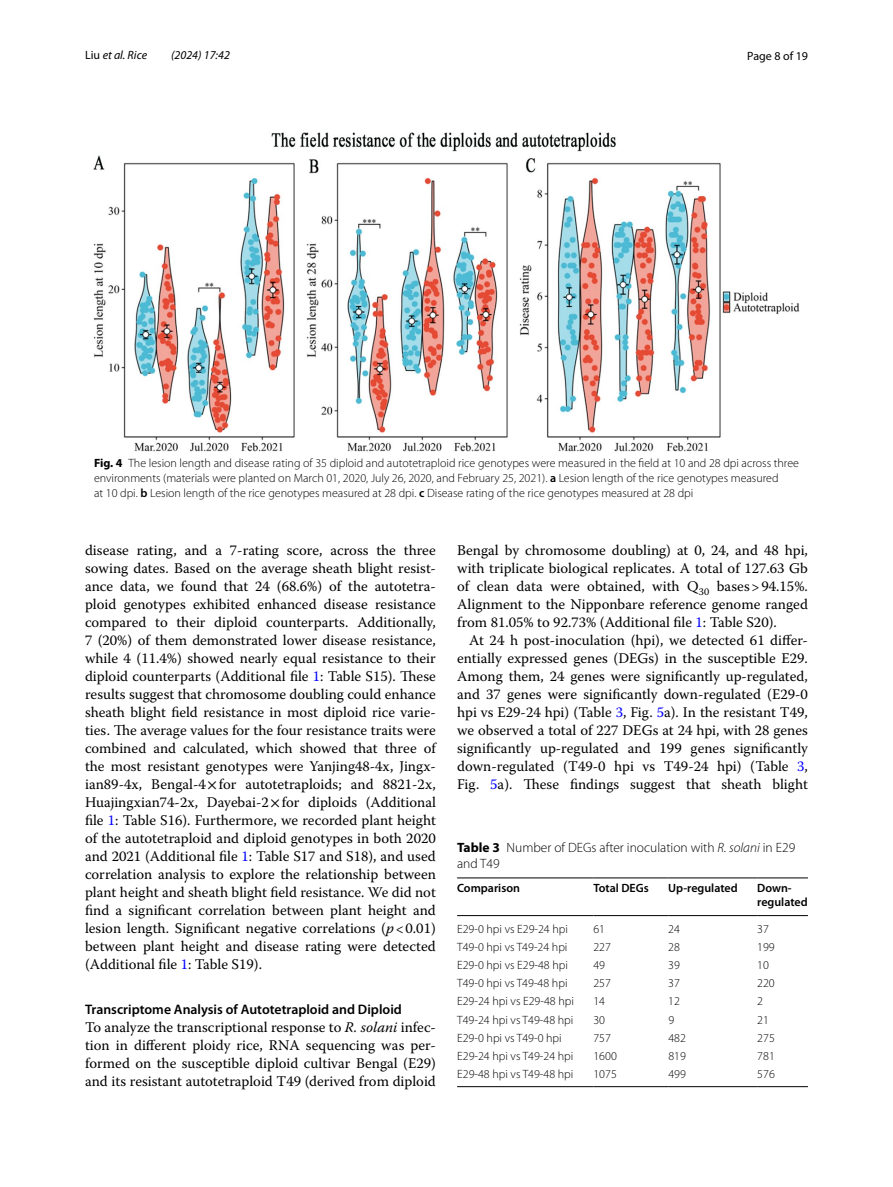
<style>
.page{position:relative;width:893px;height:1187px;background:#fff}
.page>*{position:absolute;margin:0;border:0;box-sizing:border-box;transform-origin:0 0}
.t1{font:14.7px/18px "Warnock Pro";color:#000;text-align:justify}
.t2{font:600 13.8px "Myriad Pro";color:#000}
.t3{font:300 13.5px/16.5px "Myriad Pro";color:#000}
.t4{font:300 12px/15px "Myriad Pro";color:#000}
.t5{font:600 12px/13.5px "Myriad Pro";color:#000}
.t6{font:italic 12px "Myriad Pro";color:#000}
.t7{font:12px "Myriad Pro";color:#000}
.s1{font-style:normal}
.s2{font-weight:700}
.s3{font-weight:600}
.s4{color:#00f}
.s5{font-family:"STIX"}
.s6{font-style:italic}
</style>
<div class="page">
<img style="left:94px;top:133px;width:705px;height:318px">
<hr style="left:457px;top:877px;width:136px;height:1px;background:#000">
<hr style="left:457px;top:915px;width:136px;height:1px;background:#000">
<hr style="left:593px;top:877px;width:75px;height:1px;background:#000">
<hr style="left:593px;top:915px;width:75px;height:1px;background:#000">
<hr style="left:668px;top:877px;width:89px;height:1px;background:#000">
<hr style="left:668px;top:915px;width:89px;height:1px;background:#000">
<hr style="left:757px;top:877px;width:51px;height:1px;background:#000">
<hr style="left:757px;top:915px;width:51px;height:1px;background:#000">
<hr style="left:457px;top:1086px;width:136px;height:1px;background:#000">
<hr style="left:593px;top:1086px;width:75px;height:1px;background:#000">
<hr style="left:668px;top:1086px;width:89px;height:1px;background:#000">
<hr style="left:757px;top:1086px;width:51px;height:1px;background:#000">
<p class="t6" style="left:85px;top:48px;width:64px"><span class="s1">Liu</span> et al. Rice</p>
<p class="t6" style="left:171px;top:48px;width:60px">(2024) 17:42</p>
<p class="t7" style="left:747px;top:48px;width:62px">Page 8 of 19</p>
<p class="t4" style="left:94px;top:455px;width:706px"><span class="s2">Fig. 4</span> The lesion length and disease rating of 35 diploid and autotetraploid rice genotypes were measured in the field at 10 and 28 dpi across three environments (materials were planted on March 01, 2020, July 26, 2020, and February 25, 2021). <span class="s3">a</span> Lesion length of the rice genotypes measured<br>at 10 dpi. <span class="s3">b</span> Lesion length of the rice genotypes measured at 28 dpi. <span class="s3">c</span> Disease rating of the rice genotypes measured at 28 dpi</p>
<p class="t1" style="left:85px;top:541px;width:352px">disease rating, and a 7-rating score, across the three sowing dates. Based on the average sheath blight resist&shy;ance data, we found that 24 (68.6%) of the autotetra&shy;ploid genotypes exhibited enhanced disease resistance compared to their diploid counterparts. Additionally, 7 (20%) of them demonstrated lower disease resistance, while 4 (11.4%) showed nearly equal resistance to their diploid counterparts (Additional file <span class="s4">1</span>: Table S15). These results suggest that chromosome doubling could enhance sheath blight field resistance in most diploid rice varie&shy;ties. The average values for the four resistance traits were combined and calculated, which showed that three of the most resistant genotypes were Yanjing48-4x, Jingx&shy;ian89-4x, Bengal-4<span class="s5">×</span>for autotetraploids; and 8821-2x, Huajingxian74-2x, Dayebai-2<span class="s5">×</span>for diploids (Additional file <span class="s4">1</span>: Table S16). Furthermore, we recorded plant height of the autotetraploid and diploid genotypes in both 2020 and 2021 (Additional file <span class="s4">1</span>: Table S17 and S18), and used correlation analysis to explore the relationship between plant height and sheath blight field resistance. We did not find a significant correlation between plant height and lesion length. Significant negative correlations (<span class="s6">p</span>&lt;0.01) between plant height and disease rating were detected (Additional file <span class="s4">1</span>: Table S19).</p>
<p class="t2" style="left:85px;top:1000px;width:318px">Transcriptome Analysis of Autotetraploid and Diploid</p>
<p class="t1" style="left:85px;top:1018px;width:352px">To analyze the transcriptional response to <span class="s6">R. solani</span> infec&shy;tion in different ploidy rice, RNA sequencing was per&shy;formed on the susceptible diploid cultivar Bengal (E29) and its resistant autotetraploid T49 (derived from diploid</p>
<p class="t1" style="left:457px;top:541px;width:352px">Bengal by chromosome doubling) at 0, 24, and 48 hpi, with triplicate biological replicates. A total of 127.63 Gb of clean data were obtained, with Q<sub>30</sub> bases&gt;94.15%.<br>Alignment to the Nipponbare reference genome ranged from 81.05% to 92.73% (Additional file <span class="s4">1</span>: Table S20).</p>
<p class="t1" style="left:457px;top:631px;width:352px;text-indent:12px">At 24 h post-inoculation (hpi), we detected 61 differ&shy;entially expressed genes (DEGs) in the susceptible E29.<br>Among them, 24 genes were significantly up-regulated, and 37 genes were significantly down-regulated (E29-0 hpi vs E29-24 hpi) (Table <span class="s4">3</span>, Fig. <span class="s4">5</span>a). In the resistant T49, we observed a total of 227 DEGs at 24 hpi, with 28 genes significantly up-regulated and 199 genes significantly down-regulated (T49-0 hpi vs T49-24 hpi) (Table <span class="s4">3</span>, Fig. <span class="s4">5</span>a). These findings suggest that sheath blight</p>
<p class="t3" style="left:457px;top:838px;width:340px"><span class="s2">Table 3</span> Number of DEGs after inoculation with <span class="s6">R. solani</span> in E29 and T49</p>
<p class="t5" style="left:457px;top:881px;width:64px">Comparison</p>
<p class="t5" style="left:593px;top:881px;width:57px">Total DEGs</p>
<p class="t5" style="left:668px;top:881px;width:71px">Up-regulated</p>
<p class="t5" style="left:757px;top:881px;width:52px">Down&shy;regulated</p>
<p class="t4" style="left:457px;top:921px;width:112px">E29-0 hpi vs E29-24 hpi</p>
<p class="t4" style="left:593px;top:921px;width:13px">61</p>
<p class="t4" style="left:668px;top:921px;width:13px">24</p>
<p class="t4" style="left:757px;top:921px;width:13px">37</p>
<p class="t4" style="left:457px;top:939px;width:112px">T49-0 hpi vs T49-24 hpi</p>
<p class="t4" style="left:593px;top:939px;width:19px">227</p>
<p class="t4" style="left:668px;top:939px;width:13px">28</p>
<p class="t4" style="left:757px;top:939px;width:19px">199</p>
<p class="t4" style="left:457px;top:957px;width:112px">E29-0 hpi vs E29-48 hpi</p>
<p class="t4" style="left:593px;top:957px;width:13px">49</p>
<p class="t4" style="left:668px;top:957px;width:13px">39</p>
<p class="t4" style="left:757px;top:957px;width:13px">10</p>
<p class="t4" style="left:457px;top:975px;width:112px">T49-0 hpi vs T49-48 hpi</p>
<p class="t4" style="left:593px;top:975px;width:19px">257</p>
<p class="t4" style="left:668px;top:975px;width:13px">37</p>
<p class="t4" style="left:757px;top:975px;width:19px">220</p>
<p class="t4" style="left:457px;top:993px;width:118px">E29-24 hpi vs E29-48 hpi</p>
<p class="t4" style="left:593px;top:993px;width:13px">14</p>
<p class="t4" style="left:668px;top:993px;width:13px">12</p>
<p class="t4" style="left:757px;top:993px;width:7px">2</p>
<p class="t4" style="left:457px;top:1012px;width:118px">T49-24 hpi vs T49-48 hpi</p>
<p class="t4" style="left:593px;top:1012px;width:13px">30</p>
<p class="t4" style="left:668px;top:1012px;width:7px">9</p>
<p class="t4" style="left:757px;top:1012px;width:13px">21</p>
<p class="t4" style="left:457px;top:1030px;width:106px">E29-0 hpi vs T49-0 hpi</p>
<p class="t4" style="left:593px;top:1030px;width:19px">757</p>
<p class="t4" style="left:668px;top:1030px;width:19px">482</p>
<p class="t4" style="left:757px;top:1030px;width:19px">275</p>
<p class="t4" style="left:457px;top:1048px;width:118px">E29-24 hpi vs T49-24 hpi</p>
<p class="t4" style="left:593px;top:1048px;width:25px">1600</p>
<p class="t4" style="left:668px;top:1048px;width:19px">819</p>
<p class="t4" style="left:757px;top:1048px;width:19px">781</p>
<p class="t4" style="left:457px;top:1066px;width:118px">E29-48 hpi vs T49-48 hpi</p>
<p class="t4" style="left:593px;top:1066px;width:25px">1075</p>
<p class="t4" style="left:668px;top:1066px;width:19px">499</p>
<p class="t4" style="left:757px;top:1066px;width:19px">576</p>
</div>
